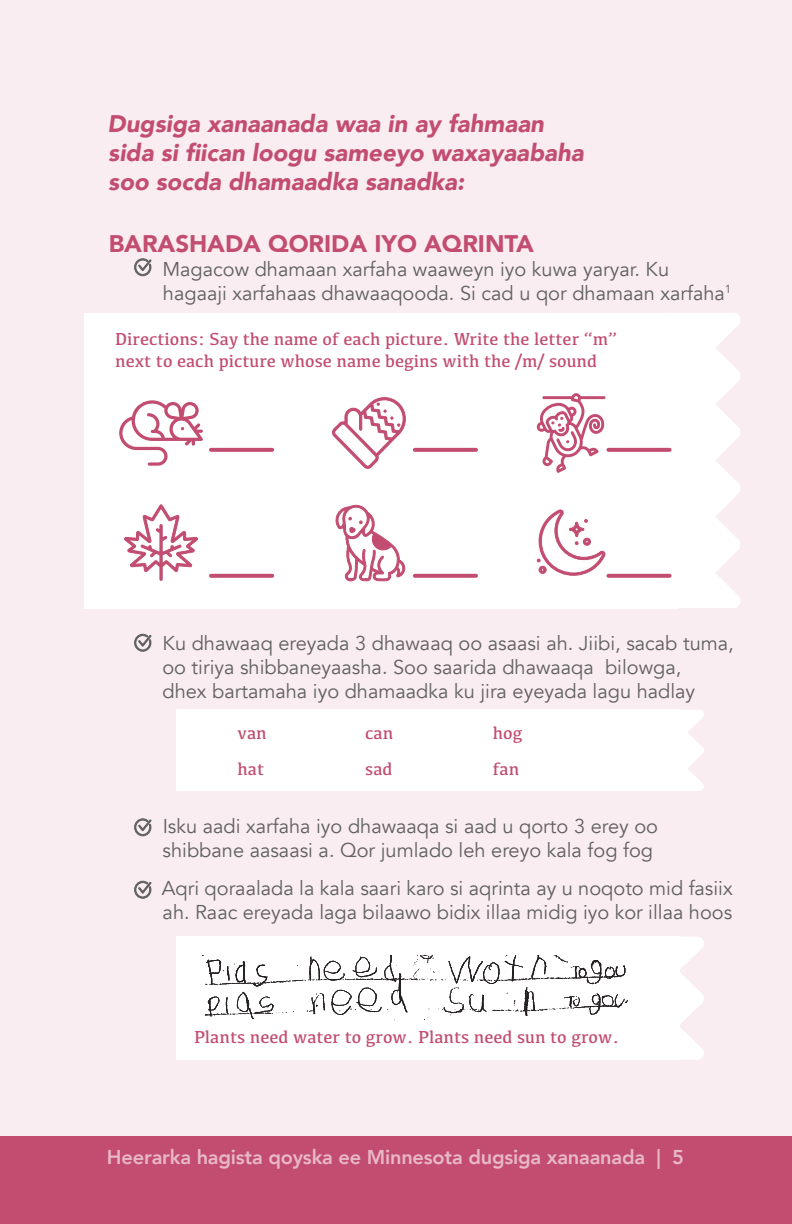
<style>
.page{position:relative;width:792px;height:1224px;background:#f9edf1}
.page>*{position:absolute;margin:0;border:0;box-sizing:border-box;transform-origin:0 0}
.Sub_Body_Copy_Paper{font:italic 900 24px/28.8px "Avenir";color:#c24d70}
.Header_1{font:900 24px "Avenir";color:#c24d70}
.t1{font:20px/24px "Avenir";color:#616161}
.t2{font:800 20px "Avenir";letter-spacing:-.01em;color:#e8b8c7}
.writing_sample_table{font:18px/21.6px "Kefa";color:#c24d70}
</style>
<div class="page">
<div style="left:0;top:1136px;width:792px;height:88px;background:#c24d70"></div>
<div style="left:85px;top:313px;width:594px;height:296px;background:#fff"></div>
<div style="left:177px;top:710px;width:503px;height:81px;background:#fff"></div>
<div style="left:177px;top:937px;width:503px;height:123px;background:#fff"></div>
<svg style="left:668px;top:313px;width:72px;height:295px"></svg>
<svg style="left:680px;top:710px;width:24px;height:81px"></svg>
<svg style="left:680px;top:937px;width:24px;height:123px"></svg>
<img style="left:202px;top:955px;width:426px;height:65px">
<svg style="left:537px;top:509px;width:70px;height:67px"></svg>
<svg style="left:124px;top:504px;width:74px;height:77px"></svg>
<svg style="left:537px;top:393px;width:69px;height:80px"></svg>
<svg style="left:332px;top:397px;width:74px;height:72px"></svg>
<svg style="left:119px;top:400px;width:84px;height:66px"></svg>
<svg style="left:211px;top:448px;width:61px;height:4px"></svg>
<svg style="left:415px;top:448px;width:61px;height:4px"></svg>
<svg style="left:608px;top:448px;width:62px;height:4px"></svg>
<svg style="left:211px;top:574px;width:61px;height:4px"></svg>
<svg style="left:415px;top:574px;width:61px;height:4px"></svg>
<svg style="left:608px;top:574px;width:62px;height:4px"></svg>
<svg style="left:335px;top:504px;width:71px;height:78px"></svg>
<svg style="left:134px;top:258px;width:18px;height:18px"></svg>
<svg style="left:134px;top:634px;width:18px;height:18px"></svg>
<svg style="left:134px;top:818px;width:18px;height:18px"></svg>
<svg style="left:134px;top:881px;width:18px;height:18px"></svg>
<p class="Sub_Body_Copy_Paper" style="left:108px;top:109px;width:478px">Dugsiga xanaanada waa in ay fahmaan sida si fiican loogu sameeyo waxayaabaha soo socda dhamaadka sanadka:</p>
<p class="Header_1" style="left:109px;top:223px;width:427px">BARASHADA QORIDA IYO AQRINTA</p>
<p class="t1" style="left:163px;top:257px;width:570px;text-indent:-25px">• Magacow dhamaan xarfaha waaweyn iyo kuwa yaryar. Ku hagaaji xarfahaas dhawaaqooda. Si cad u qor dhamaan xarfaha<sup>1</sup></p>
<p class="writing_sample_table" style="left:115px;top:328px;width:504px">Directions: Say the name of each picture. Write the letter “m” next to each picture whose name begins with the /m/ sound</p>
<p class="t1" style="left:162px;top:632px;width:573px;text-indent:-24px">• Ku dhawaaq ereyada 3 dhawaaq oo asaasi ah. Jiibi, sacab tuma, oo tiriya shibbaneyaasha. Soo saarida dhawaaqa bilowga,<br>dhex bartamaha iyo dhamaadka ku jira eyeyada lagu hadlay</p>
<p class="writing_sample_table" style="left:238px;top:721px;width:31px">van</p>
<p class="writing_sample_table" style="left:238px;top:757px;width:28px">hat</p>
<p class="writing_sample_table" style="left:365px;top:721px;width:30px">can</p>
<p class="writing_sample_table" style="left:365px;top:757px;width:29px">sad</p>
<p class="writing_sample_table" style="left:493px;top:721px;width:31px">hog</p>
<p class="writing_sample_table" style="left:493px;top:757px;width:28px">fan</p>
<p class="t1" style="left:138px;top:814px;width:522px;text-align:right">• Isku aadi xarfaha iyo dhawaaqa si aad u qorto 3 erey oo shibbane aasaasi a. Qor jumlado leh ereyo kala fog fog</p>
<p class="t1" style="left:138px;top:877px;width:596px;text-align:right">• Aqri qoraalada la kala saari karo si aqrinta ay u noqoto mid fasiix ah. Raac ereyada laga bilaawo bidix illaa midig iyo kor illaa hoos</p>
<p class="writing_sample_table" style="left:194px;top:1026px;width:427px">Plants need water to grow. Plants need sun to grow.</p>
<p class="t2" style="left:107px;top:1141px;width:579px">Heerarka hagista qoyska ee Minnesota dugsiga xanaanada | 5</p>
</div>
